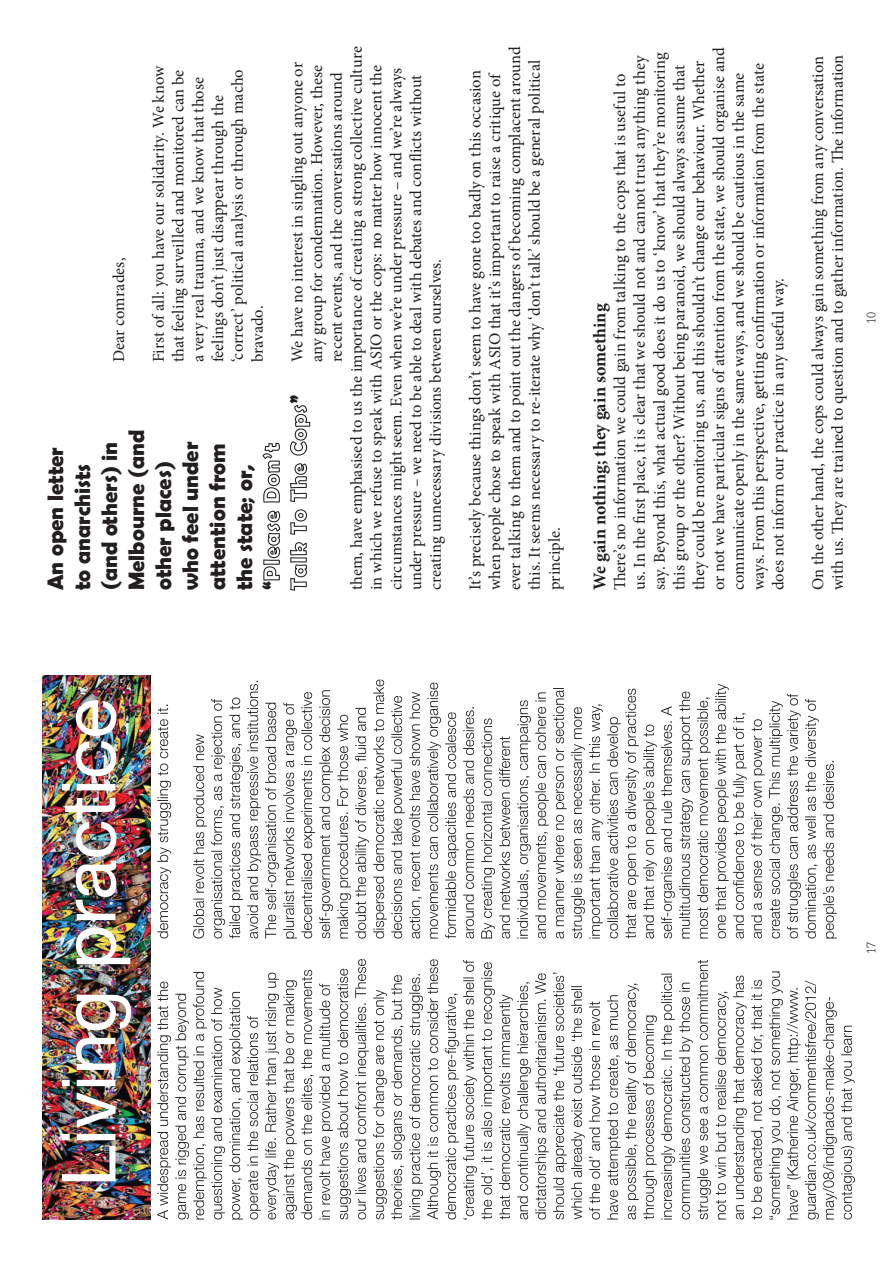
<style>
.page{position:relative;width:893px;height:1263px;background:#fff}
.page>*{position:absolute;margin:0;border:0;box-sizing:border-box;transform-origin:0 0}
.t1{font:75px "Helvetica Neue LT Pro";color:#fff}
.t2{font:700 22.5px/27px "Berlin Sans FB Demi";color:#231f20}
.t3{font:700 18px "Minion Pro";color:#231f20}
.t4{font:16.5px/19.8px "Minion Pro";color:#231f20}
.t5{font:300 12px "Glypha LT Std";color:#231f20}
</style>
<div class="page">
<svg style="left:263px;top:510px;width:18px;height:71px"></svg>
<svg style="left:262px;top:442px;width:18px;height:61px"></svg>
<svg style="left:290px;top:542px;width:17px;height:49px"></svg>
<svg style="left:290px;top:463px;width:18px;height:72px"></svg>
<svg style="left:290px;top:405px;width:21px;height:51px"></svg>
<svg style="left:157px;top:959px;width:443px;height:261px"></svg>
<svg style="left:607px;top:960px;width:248px;height:260px"></svg>
<svg style="left:157px;top:705px;width:14px;height:234px"></svg>
<svg style="left:193px;top:679px;width:281px;height:260px"></svg>
<svg style="left:481px;top:718px;width:29px;height:221px"></svg>
<svg style="left:517px;top:684px;width:320px;height:255px"></svg>
<img style="left:43px;top:676px;width:108px;height:544px">
<p class="t4" style="left:348px;top:590px;width:546px;rotate:-90deg">them, have emphasised to us the importance of creating a strong collective culture in which we refuse to speak with ASIO or the cops: no matter how innocent the circumstances might seem. Even when we’re under pressure – and we’re always under pressure – we need to be able to deal with debates and conflicts without creating unnecessary divisions between ourselves.</p>
<p class="t4" style="left:467px;top:590px;width:546px;rotate:-90deg">It’s precisely because things don’t seem to have gone too badly on this occasion when people chose to speak with ASIO that it’s important to raise a critique of ever talking to them and to point out the dangers of becoming complacent around this. It seems necessary to re-iterate why ‘don’t talk’ should be a general political principle.</p>
<p class="t4" style="left:150px;top:362px;width:299px;rotate:-90deg">First of all: you have our solidarity. We know that feeling surveilled and monitored can be a very real trauma, and we know that those feelings don’t just disappear through the ‘correct’ political analysis or through macho bravado.</p>
<p class="t4" style="left:289px;top:362px;width:302px;rotate:-90deg">We have no interest in singling out anyone or any group for condemnation. However, these recent events, and the conversations around</p>
<p class="t4" style="left:110px;top:362px;width:106px;rotate:-90deg">Dear comrades,</p>
<h2 class="t2" style="left:285px;top:404px;width:11px;rotate:-90deg">”</h2>
<h2 class="t2" style="left:42px;top:590px;width:162px;rotate:-90deg">An open letter to anarchists (and others) in<br>Melbourne (and other places) who feel under attention from the state; or,<br>“</h2>
<p class="t4" style="left:611px;top:590px;width:545px;rotate:-90deg">There’s no information we could gain from talking to the cops that is useful to<br>us. In the first place, it is clear that we should not and cannot trust anything they say. Beyond this, what actual good does it do us to ‘know’ that they’re monitoring this group or the other? Without being paranoid, we should always assume that they could be monitoring us, and this shouldn’t change our behaviour. Whether or not we have particular signs of attention from the state, we should organise and communicate openly in the same ways, and we should be cautious in the same ways. From this perspective, getting confirmation or information from the state does not inform our practice in any useful way.</p>
<p class="t4" style="left:809px;top:590px;width:537px;rotate:-90deg">On the other hand, the cops could always gain something from any conversation with us. They are trained to question and to gather information. The information</p>
<p class="t3" style="left:592px;top:590px;width:288px;rotate:-90deg">We gain nothing; they gain something</p>
<p class="t5" style="left:864px;top:324px;width:13px;rotate:-90deg">10</p>
<h1 class="t1" style="left:46px;top:1187px;width:490px;rotate:-90deg">Living practice</h1>
<p class="t5" style="left:864px;top:954px;width:13px;rotate:-90deg">17</p>
</div>
